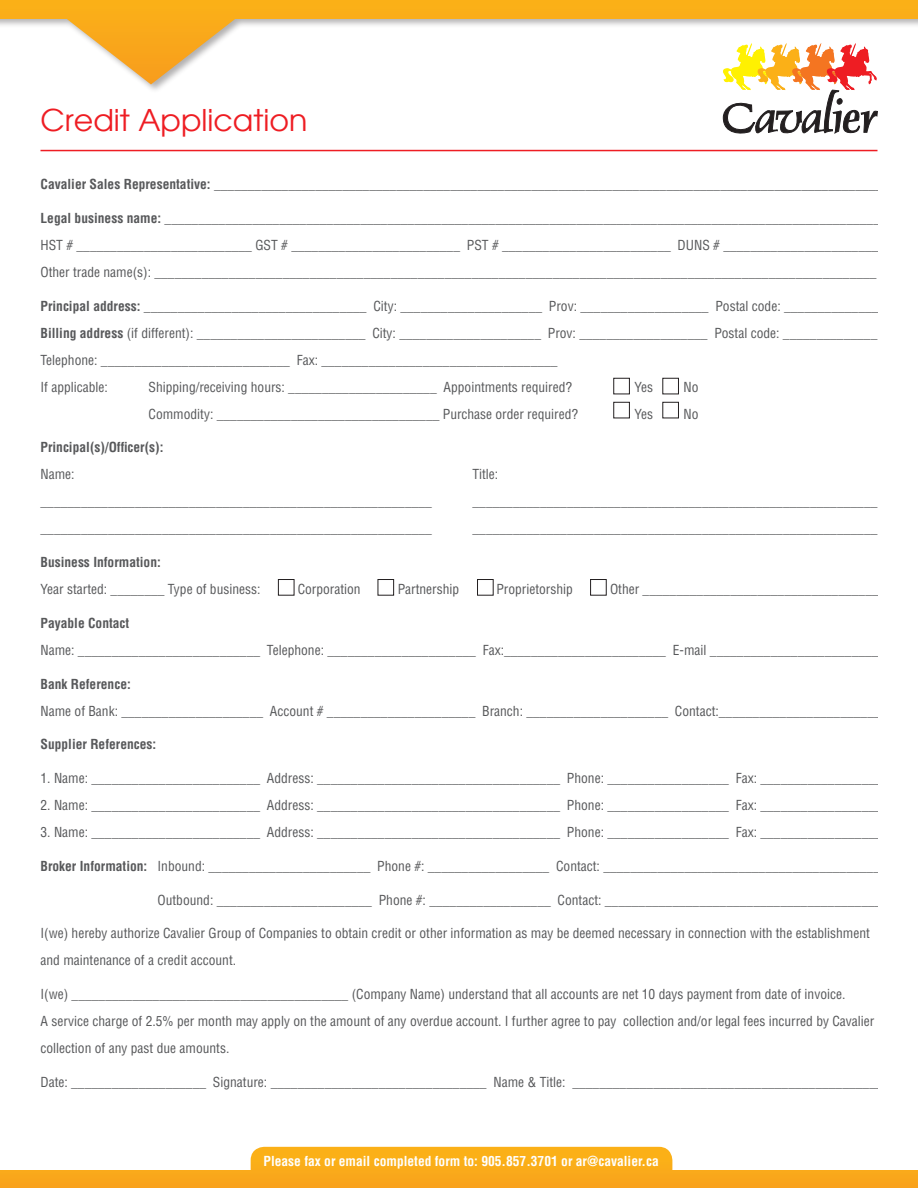
<style>
.page{position:relative;width:918px;height:1188px;background:#fff}
.page>*{position:absolute;margin:0;border:0;box-sizing:border-box;transform-origin:0 0}
.t1{font:30px "Te X Gyre Adventor";color:#ee1d23}
.t2{font:condensed 13.5px/27px "Helvetica";color:#57585a}
.t3{font:700 condensed 13.5px "Helvetica";color:#57585a}
.t4{font:700 condensed 13.5px "Helvetica";color:#fff}
.s1{font-weight:700}
</style>
<div class="page">
<svg style="left:723px;top:93px;width:155px;height:40px"></svg>
<hr style="left:40px;top:150px;width:838px;height:1px;background:#ee1d23">
<div style="left:0;top:0;width:918px;height:93px;background:#231f20;opacity:.35"></div>
<div style="left:0;top:0;width:918px;height:19px;background:#faaf18"></div>
<svg style="left:56px;top:19px;width:190px;height:65px"></svg>
<div style="left:278px;top:579px;width:16px;height:17px;border:1px solid #231f20"></div>
<div style="left:378px;top:579px;width:16px;height:17px;border:1px solid #231f20"></div>
<div style="left:477px;top:579px;width:17px;height:17px;border:1px solid #231f20"></div>
<div style="left:590px;top:579px;width:17px;height:17px;border:1px solid #231f20"></div>
<div style="left:613px;top:378px;width:17px;height:16px;border:1px solid #231f20"></div>
<div style="left:613px;top:402px;width:17px;height:16px;border:1px solid #231f20"></div>
<div style="left:662px;top:378px;width:17px;height:16px;border:1px solid #231f20"></div>
<div style="left:662px;top:402px;width:17px;height:16px;border:1px solid #231f20"></div>
<div style="left:251px;top:1147px;width:421px;height:23px;background:#fbb017"></div>
<div style="left:0;top:1170px;width:918px;height:18px;background:#f9a51b"></div>
<h1 class="t1" style="left:40px;top:107px;width:269px">Credit Application</h1>
<p class="t2" style="left:40px;top:171px;width:843px"><span class="s1">Cavalier Sales Representative:</span> ___________________________________________________________________________________________________</p>
<p class="t2" style="left:40px;top:204px;width:846px"><span class="s1">Legal business name:</span> __________________________________________________________________________________________________________<br>HST # __________________________ GST # _________________________ PST # _________________________ DUNS # ________________________<br>Other trade name(s): ___________________________________________________________________________________________________________</p>
<p class="t2" style="left:40px;top:292px;width:840px"><span class="s1">Principal address:</span> _________________________________ City: _____________________ Prov: ___________________ Postal code: ______________ <span class="s1">Billing address</span> (if different): _________________________ City: _____________________ Prov: ___________________ Postal code: ______________ Telephone: ____________________________ Fax: ___________________________________<br>If applicable:</p>
<p class="t2" style="left:148px;top:373px;width:425px">Shipping/receiving hours: ______________________ Appointments required?</p>
<p class="t2" style="left:634px;top:373px;width:20px">Yes</p>
<p class="t2" style="left:684px;top:373px;width:16px">No</p>
<p class="t2" style="left:148px;top:400px;width:431px">Commodity: _________________________________ Purchase order required?</p>
<p class="t2" style="left:634px;top:400px;width:20px">Yes</p>
<p class="t2" style="left:684px;top:400px;width:16px">No</p>
<p class="t3" style="left:40px;top:439px;width:124px">Principal(s)/Officer(s):</p>
<p class="t2" style="left:40px;top:461px;width:36px">Name:</p>
<p class="t2" style="left:472px;top:461px;width:27px">Title:</p>
<p class="t2" style="left:40px;top:488px;width:393px">__________________________________________________________</p>
<p class="t2" style="left:472px;top:488px;width:406px">____________________________________________________________</p>
<p class="t2" style="left:40px;top:515px;width:393px">__________________________________________________________</p>
<p class="t2" style="left:472px;top:515px;width:406px">____________________________________________________________</p>
<p class="t3" style="left:40px;top:554px;width:122px">Business Information:</p>
<p class="t2" style="left:40px;top:576px;width:222px">Year started: ________ Type of business:</p>
<p class="t2" style="left:298px;top:576px;width:64px">Corporation</p>
<p class="t2" style="left:398px;top:576px;width:63px">Partnership</p>
<p class="t2" style="left:496px;top:576px;width:78px">Proprietorship</p>
<p class="t2" style="left:610px;top:576px;width:270px">Other ___________________________________</p>
<p class="t3" style="left:40px;top:615px;width:90px">Payable Contact</p>
<p class="t2" style="left:40px;top:636px;width:840px">Name: ___________________________ Telephone: ______________________ Fax:________________________ E-mail _________________________</p>
<p class="t3" style="left:40px;top:675px;width:92px">Bank Reference:</p>
<p class="t2" style="left:40px;top:697px;width:842px">Name of Bank: _____________________ Account # ______________________ Branch: _____________________ Contact:________________________</p>
<p class="t3" style="left:40px;top:736px;width:117px">Supplier References:</p>
<p class="t2" style="left:40px;top:765px;width:843px">1. Name: _________________________ Address: ____________________________________ Phone: __________________ Fax: __________________</p>
<p class="t2" style="left:40px;top:792px;width:843px">2. Name: _________________________ Address: ____________________________________ Phone: __________________ Fax: __________________</p>
<p class="t2" style="left:40px;top:819px;width:843px">3. Name: _________________________ Address: ____________________________________ Phone: __________________ Fax: __________________</p>
<p class="t2" style="left:40px;top:852px;width:848px"><span class="s1">Broker Information:</span> Inbound: ________________________ Phone #: __________________ Contact: __________________________________________</p>
<p class="t2" style="left:158px;top:886px;width:726px">Outbound: _______________________ Phone #: __________________ Contact: _________________________________________</p>
<p class="t2" style="left:40px;top:920px;width:831px">I(we) hereby authorize Cavalier Group of Companies to obtain credit or other information as may be deemed necessary in connection with the establishment and maintenance of a credit account.</p>
<p class="t2" style="left:40px;top:981px;width:849px">I(we) _________________________________________ (Company Name) understand that all accounts are net 10 days payment from date of invoice.<br>A service charge of 2.5% per month may apply on the amount of any overdue account. I further agree to pay collection and/or legal fees incurred by Cavalier in collection of any past due amounts.</p>
<p class="t2" style="left:40px;top:1068px;width:844px">Date: ____________________ Signature: ________________________________ Name &amp; Title: ______________________________________________</p>
<p class="t4" style="left:264px;top:1152px;width:397px">Please fax or email completed form to: 905.857.3701 or ar@cavalier.ca</p>
</div>
